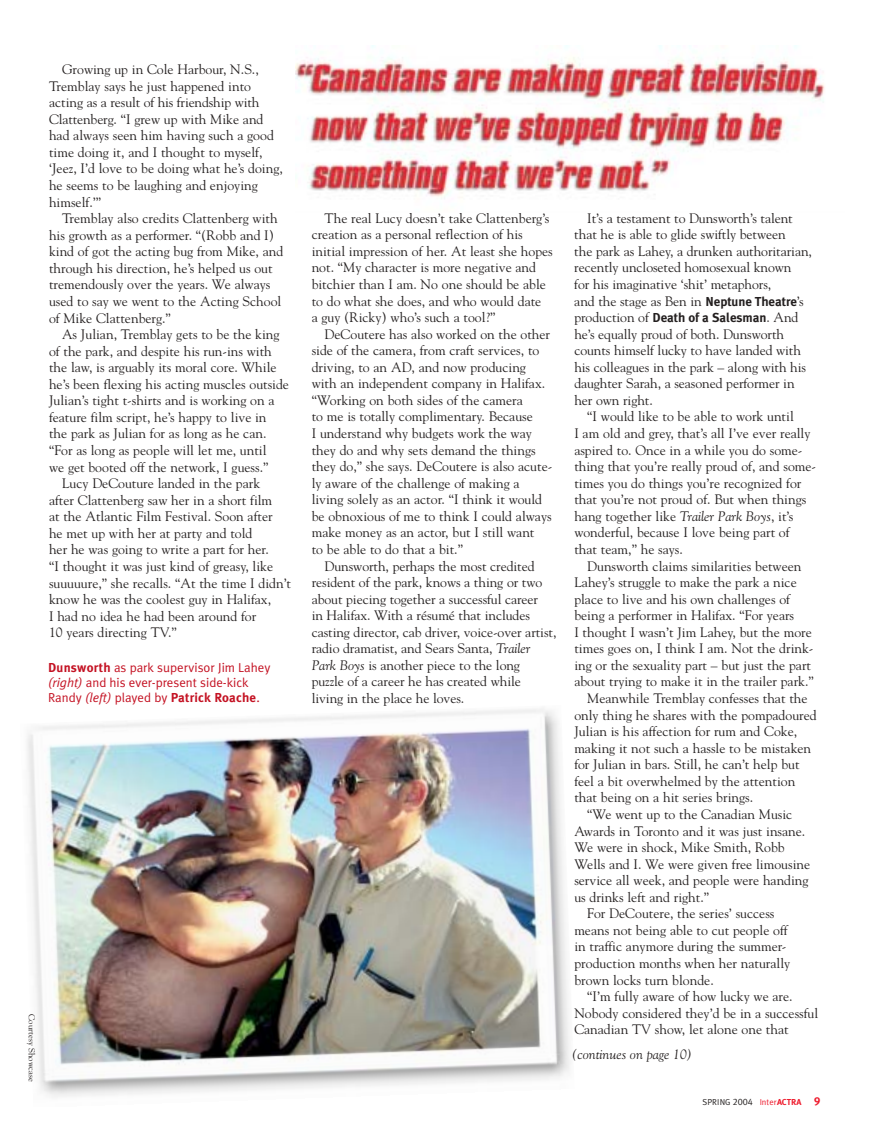
<style>
.page{position:relative;width:882px;height:1142px;background:#fff}
.page>*{position:absolute;margin:0;border:0;box-sizing:border-box;transform-origin:0 0}
.t1{font:13.65px/16.5px "Goudy";color:#231f1f}
.t2{font:italic 13.65px "Goudy";color:#231f1f}
.t3{font:12.9px/15.1px "Meta Plus Normal";color:#c41223}
.t4{font:8.7px "Meta Plus Normal Caps";letter-spacing:.01em;color:#231f1f}
.t5{font:8.7px "Goudy";color:#231f1f}
.s1{font-family:"Meta Plus";font-weight:700}
.s2{font-style:italic}
.s3{font-family:"Meta Plus";font-weight:700;font-size:12.9px}
.s4{font-size:9.3px}
.s5{font-family:"Meta Plus Normal";color:#ee1b2d}
.s6{font-family:"Meta Plus";font-weight:700;color:#ee1b2d}
.s7{font-family:"Meta Plus Bold Caps";font-size:11.55px;color:#ee1b2d}
</style>
<div class="page">
<img style="left:27px;top:45px;width:798px;height:1052px">
<p class="t1" style="left:49px;top:62px;width:235px;text-indent:13px">Growing up in Cole Harbour, N.S., Tremblay says he just happened into acting as a result of his friendship with Clattenberg. “I grew up with Mike and had always seen him having such a good time doing it, and I thought to myself, ‘Jeez, I’d love to be doing what he’s doing, he seems to be laughing and enjoying himself.’”</p>
<p class="t1" style="left:49px;top:211px;width:236px;text-indent:13px">Tremblay also credits Clattenberg with his growth as a performer. “(Robb and I) kind of got the acting bug from Mike, and through his direction, he’s helped us out tremendously over the years. We always used to say we went to the Acting School of Mike Clattenberg.”</p>
<p class="t1" style="left:62px;top:327px;width:219px">As Julian, Tremblay gets to be the king</p>
<p class="t1" style="left:49px;top:344px;width:224px">of the park, and despite his run-ins with</p>
<p class="t1" style="left:49px;top:360px;width:229px">the law, is arguably its moral core. While</p>
<p class="t1" style="left:49px;top:377px;width:241px">he’s been flexing his acting muscles outside</p>
<p class="t1" style="left:49px;top:393px;width:227px">Julian’s tight t-shirts and is working on a</p>
<p class="t1" style="left:49px;top:410px;width:219px">feature film script, he’s happy to live in</p>
<p class="t1" style="left:49px;top:426px;width:219px">the park as Julian for as long as he can.</p>
<p class="t1" style="left:49px;top:443px;width:219px">“For as long as people will let me, until</p>
<p class="t1" style="left:49px;top:460px;width:221px">we get booted off the network, I guess.”</p>
<p class="t1" style="left:62px;top:476px;width:200px">Lucy DeCouture landed in the park</p>
<p class="t1" style="left:49px;top:493px;width:225px">after Clattenberg saw her in a short film</p>
<p class="t1" style="left:49px;top:509px;width:225px">at the Atlantic Film Festival. Soon after</p>
<p class="t1" style="left:49px;top:526px;width:205px">he met up with her at party and told</p>
<p class="t1" style="left:49px;top:542px;width:221px">her he was going to write a part for her.</p>
<p class="t1" style="left:49px;top:559px;width:225px">“I thought it was just kind of greasy, like</p>
<p class="t1" style="left:49px;top:576px;width:243px">suuuuure,” she recalls. “At the time I didn’t</p>
<p class="t1" style="left:49px;top:592px;width:223px">know he was the coolest guy in Halifax,</p>
<p class="t1" style="left:49px;top:609px;width:209px">I had no idea he had been around for</p>
<p class="t1" style="left:49px;top:625px;width:129px">10 years directing TV.”</p>
<p class="t3" style="left:48px;top:661px;width:224px"><span class="s1">Dunsworth</span> as park supervisor Jim Lahey <span class="s2">(right)</span> and his ever-present side-kick<br>Randy <span class="s2">(left)</span> played by <span class="s1">Patrick Roache</span>.</p>
<p class="t5" style="left:35px;top:1014px;width:69px;rotate:90deg">Courtesy Showcase</p>
<p class="t1" style="left:311px;top:211px;width:242px;text-indent:13px">The real Lucy doesn’t take Clattenberg’s creation as a personal reflection of his initial impression of her. At least she hopes not. “My character is more negative and bitchier than I am. No one should be able to do what she does, and who would date<br>a guy (Ricky) who’s such a tool?”</p>
<p class="t1" style="left:311px;top:327px;width:242px;text-indent:13px">DeCoutere has also worked on the other side of the camera, from craft services, to driving, to an AD, and now producing with an independent company in Halifax. “Working on both sides of the camera<br>to me is totally complimentary. Because<br>I understand why budgets work the way they do and why sets demand the things they do,” she says. DeCoutere is also acute&shy;ly aware of the challenge of making a living solely as an actor. “I think it would be obnoxious of me to think I could always make money as an actor, but I still want<br>to be able to do that a bit.”</p>
<p class="t1" style="left:311px;top:558px;width:246px;text-indent:13px">Dunsworth, perhaps the most credited resident of the park, knows a thing or two about piecing together a successful career<br>in Halifax. With a résumé that includes casting director, cab driver, voice-over artist, radio dramatist, and Sears Santa, <span class="s2">Trailer Park Boys</span> is another piece to the long<br>puzzle of a career he has created while<br>living in the place he loves.</p>
<p class="t1" style="left:574px;top:211px;width:239px;text-indent:13px">It’s a testament to Dunsworth’s talent that he is able to glide swiftly between<br>the park as Lahey, a drunken authoritarian, recently uncloseted homosexual known<br>for his imaginative ‘shit’ metaphors,<br>and the stage as Ben in <span class="s3">Neptune Theatre</span>’s production of <span class="s3">Death of a Salesman</span>. And he’s equally proud of both. Dunsworth counts himself lucky to have landed with his colleagues in the park – along with his daughter Sarah, a seasoned performer in her own right.</p>
<p class="t1" style="left:574px;top:409px;width:243px;text-indent:13px">“I would like to be able to work until<br>I am old and grey, that’s all I’ve ever really aspired to. Once in a while you do some&shy;thing that you’re really proud of, and some&shy;times you do things you’re recognized for that you’re not proud of. But when things hang together like <span class="s2">Trailer Park Boys</span>, it’s wonderful, because I love being part of<br>that team,” he says.</p>
<p class="t1" style="left:587px;top:559px;width:216px">Dunsworth claims similarities between</p>
<p class="t1" style="left:574px;top:575px;width:224px">Lahey’s struggle to make the park a nice</p>
<p class="t1" style="left:574px;top:592px;width:217px">place to live and his own challenges of</p>
<p class="t1" style="left:574px;top:608px;width:221px">being a performer in Halifax. “For years</p>
<p class="t1" style="left:574px;top:625px;width:239px">I thought I wasn’t Jim Lahey, but the more</p>
<p class="t1" style="left:574px;top:641px;width:240px">times goes on, I think I am. Not the drink-</p>
<p class="t1" style="left:574px;top:658px;width:238px">ing or the sexuality part – but just the part</p>
<p class="t1" style="left:574px;top:674px;width:241px">about trying to make it in the trailer park.”</p>
<p class="t1" style="left:587px;top:691px;width:222px">Meanwhile Tremblay confesses that the</p>
<p class="t1" style="left:574px;top:708px;width:244px">only thing he shares with the pompadoured</p>
<p class="t1" style="left:574px;top:724px;width:224px">Julian is his affection for rum and Coke,</p>
<p class="t1" style="left:574px;top:741px;width:238px">making it not such a hassle to be mistaken</p>
<p class="t1" style="left:574px;top:757px;width:227px">for Julian in bars. Still, he can’t help but</p>
<p class="t1" style="left:574px;top:774px;width:222px">feel a bit overwhelmed by the attention</p>
<p class="t1" style="left:574px;top:790px;width:180px">that being on a hit series brings.</p>
<p class="t1" style="left:587px;top:807px;width:206px">“We went up to the Canadian Music</p>
<p class="t1" style="left:574px;top:823px;width:232px">Awards in Toronto and it was just insane.</p>
<p class="t1" style="left:574px;top:840px;width:212px">We were in shock, Mike Smith, Robb</p>
<p class="t1" style="left:574px;top:857px;width:237px">Wells and I. We were given free limousine</p>
<p class="t1" style="left:574px;top:873px;width:236px">service all week, and people were handing</p>
<p class="t1" style="left:574px;top:890px;width:136px">us drinks left and right.”</p>
<p class="t1" style="left:587px;top:906px;width:189px">For DeCoutere, the series’ success</p>
<p class="t1" style="left:574px;top:923px;width:215px">means not being able to cut people off</p>
<p class="t1" style="left:574px;top:939px;width:214px">in traffic anymore during the summer-</p>
<p class="t1" style="left:574px;top:956px;width:217px">production months when her naturally</p>
<p class="t1" style="left:574px;top:972px;width:141px">brown locks turn blonde.</p>
<p class="t1" style="left:587px;top:989px;width:207px">“I’m fully aware of how lucky we are.</p>
<p class="t1" style="left:574px;top:1006px;width:245px">Nobody considered they’d be in a successful</p>
<p class="t1" style="left:574px;top:1022px;width:216px">Canadian TV show, let alone one that</p>
<p class="t2" style="left:572px;top:1049px;width:121px">(continues on page 10)</p>
<p class="t4" style="left:702px;top:1097px;width:119px">SPRING <span class="s4">2004</span> <span class="s5">Inter</span><span class="s6">ACTRA</span> <span class="s7">9</span></p>
</div>
